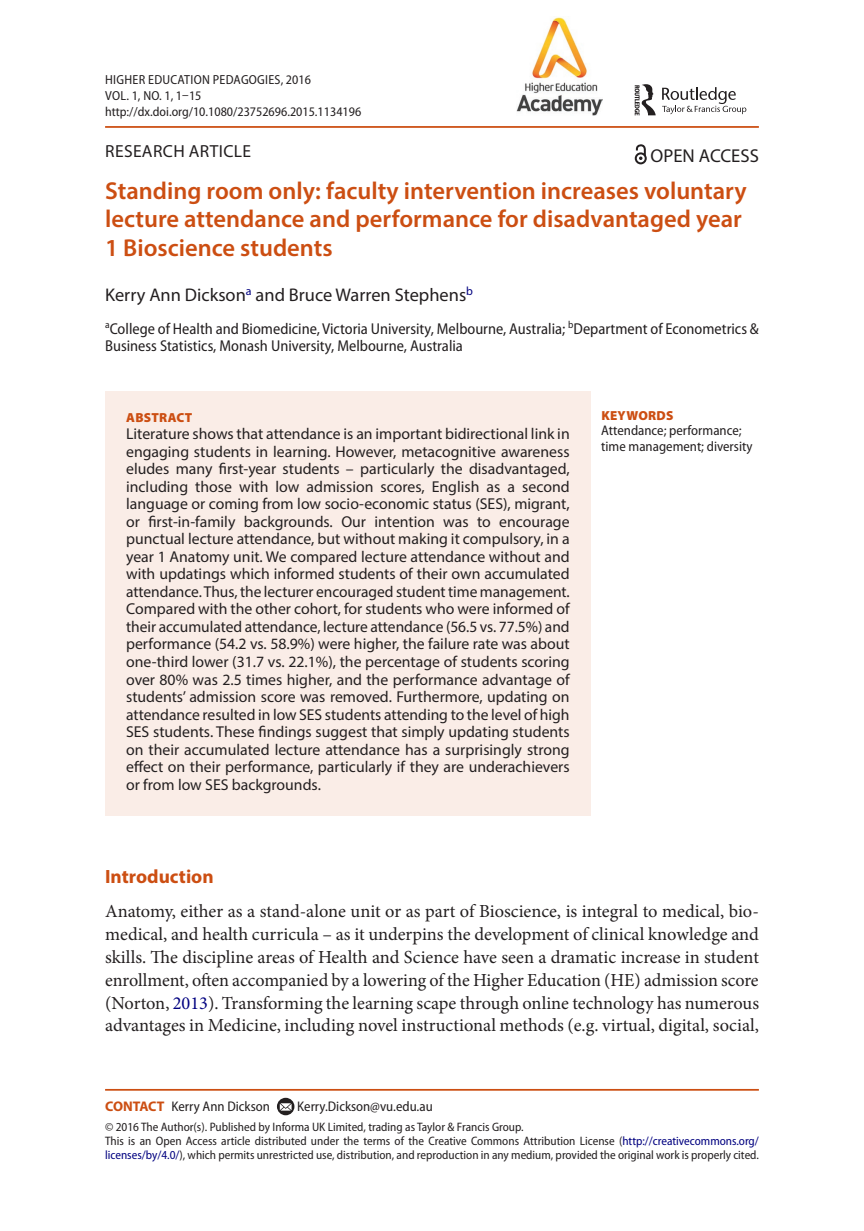
<style>
.page{position:relative;width:864px;height:1231px;background:#fff}
.page>*{position:absolute;margin:0;border:0;box-sizing:border-box;transform-origin:0 0}
.t1{font:600 24.5px/28px "Myriad Pro";color:#cc4e12}
.t2{font:700 19.25px "Myriad Pro";color:#cc4e12}
.t3{font:18.72px "Myriad Pro";color:#231f20}
.t4{font:18.38px/22.8px "Minion Pro";color:#231f20;text-align:justify}
.t5{font:18.38px "Myriad Pro";color:#231f20}
.t6{font:17.5px "Myriad Pro";letter-spacing:.02em;color:#231f20}
.t7{font:15.75px/17.5px "Myriad Pro";color:#231f20;text-align:justify}
.t8{font:semi-condensed 15.75px/17.5px "Myriad Pro";color:#231f20}
.t9{font:semi-condensed 14px/15.8px "Myriad Pro";color:#231f20}
.t10{font:semi-condensed 13.12px/15.8px "Myriad Pro";color:#231f20}
.t11{font:900 13.12px "Myriad Pro";letter-spacing:.02em;color:#cc4e12}
.t12{font:semi-condensed 12.25px/14px "Myriad Pro";color:#231f20}
.s1{color:#000080}
.s2{font-weight:700;font-stretch:normal;color:#cc4e12}
</style>
<div class="page">
<hr style="left:105px;top:126px;width:653px;height:2px;background:#cc4e12">
<div style="left:105px;top:391px;width:485px;height:424px;background:#faede7"></div>
<hr style="left:105px;top:1088px;width:653px;height:2px;background:#cc4e12">
<svg style="left:277px;top:1097px;width:17px;height:18px"></svg>
<svg style="left:280px;top:1103px;width:11px;height:7px"></svg>
<svg style="left:662px;top:87px;width:84px;height:27px"></svg>
<svg style="left:634px;top:84px;width:21px;height:31px"></svg>
<img style="left:516px;top:17px;width:86px;height:99px">
<svg style="left:634px;top:144px;width:12px;height:20px"></svg>
<p class="t10" style="left:105px;top:72px;width:257px">Higher Education Pedagogies, 2016<br>VOL. 1, NO. 1, 1–15 http://dx.doi.org/10.1080/23752696.2015.1134196</p>
<p class="t6" style="left:105px;top:141px;width:147px">RESEARCH ARTICLE</p>
<h1 class="t1" style="left:105px;top:177px;width:643px">Standing room only: faculty intervention increases voluntary lecture attendance and performance for disadvantaged year<br>1 Bioscience students</h1>
<p class="t5" style="left:105px;top:284px;width:369px">Kerry Ann Dickson<sup>a</sup> and Bruce Warren Stephens<sup>b</sup></p>
<p class="t8" style="left:105px;top:320px;width:655px"><sup>a</sup>College of Health and Biomedicine, Victoria University, Melbourne, Australia; <sup>b</sup>Department of Econometrics &amp;<br>Business Statistics, Monash University, Melbourne, Australia</p>
<p class="t3" style="left:650px;top:144px;width:110px">OPEN ACCESS</p>
<p class="t11" style="left:126px;top:410px;width:68px">ABSTRACT</p>
<p class="t7" style="left:126px;top:425px;width:445px">Literature shows that attendance is an important bidirectional link in engaging students in learning. However, metacognitive awareness eludes many first-year students – particularly the disadvantaged, including those with low admission scores, English as a second language or coming from low socio-economic status (SES), migrant, or first-in-family backgrounds. Our intention was to encourage punctual lecture attendance, but without making it compulsory, in a year 1 Anatomy unit. We compared lecture attendance without and with updatings which informed students of their own accumulated attendance. Thus, the lecturer encouraged student time management.<br>Compared with the other cohort, for students who were informed of their accumulated attendance, lecture attendance (56.5 vs. 77.5%) and performance (54.2 vs. 58.9%) were higher, the failure rate was about one-third lower (31.7 vs. 22.1%), the percentage of students scoring over 80% was 2.5 times higher, and the performance advantage of students’ admission score was removed. Furthermore, updating on attendance resulted in low SES students attending to the level of high SES students. These findings suggest that simply updating students on their accumulated lecture attendance has a surprisingly strong effect on their performance, particularly if they are underachievers or from low SES backgrounds.</p>
<p class="t11" style="left:601px;top:407px;width:74px">KEYWORDS</p>
<p class="t9" style="left:601px;top:423px;width:153px">Attendance; performance; time management; diversity</p>
<p class="t2" style="left:105px;top:864px;width:110px">Introduction</p>
<p class="t4" style="left:105px;top:900px;width:655px">Anatomy, either as a stand-alone unit or as part of Bioscience, is integral to medical, bio&shy;medical, and health curricula – as it underpins the development of clinical knowledge and skills. The discipline areas of Health and Science have seen a dramatic increase in student enrollment, often accompanied by a lowering of the Higher Education (HE) admission score (Norton, <span class="s1">2013</span>). Transforming the learning scape through online technology has numerous advantages in Medicine, including novel instructional methods (e.g. virtual, digital, social,</p>
<p class="t9" style="left:105px;top:1098px;width:166px"><span class="s2">CONTACT</span> Kerry Ann Dickson</p>
<p class="t9" style="left:297px;top:1098px;width:137px">Kerry.Dickson@vu.edu.au</p>
<p class="t12" style="left:105px;top:1120px;width:655px">© 2016 The Author(s). Published by Informa UK Limited, trading as Taylor &amp; Francis Group.<br>This is an Open Access article distributed under the terms of the Creative Commons Attribution License (<span class="s1">http://creativecommons.org/ licenses/by/4.0/</span>), which permits unrestricted use, distribution, and reproduction in any medium, provided the original work is properly cited.</p>
</div>
